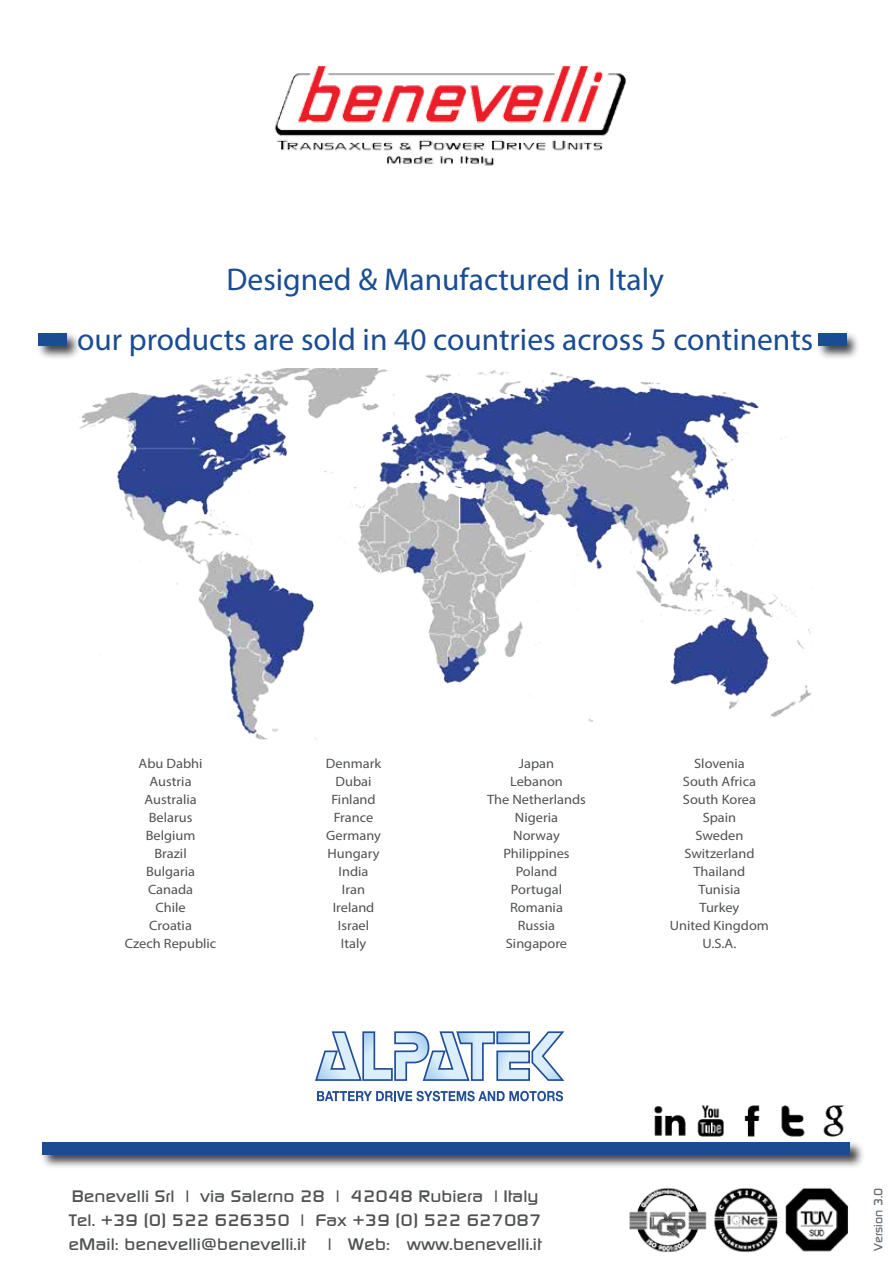
<style>
.page{position:relative;width:893px;height:1263px;background:#fff}
.page>*{position:absolute;margin:0;border:0;box-sizing:border-box;transform-origin:0 0}
.t1{font:31.5px/60px "Myriad Pro";color:#194c92;text-align:center}
.t2{font:16.5px/24px "Modaerne";color:#505252;scale:1.2 1}
.t3{font:13.5px/18px "Myriad Pro";color:#505252;text-align:center;scale:1.06 1}
.t4{font:12px "Modaerne";color:#636c75;scale:1.07 1}
</style>
<div class="page">
<img style="left:629px;top:1188px;width:219px;height:64px">
<img style="left:274px;top:65px;width:353px;height:101px">
<div style="left:36px;top:331px;width:44px;height:29px;background:#000;opacity:.75"></div>
<div style="left:38px;top:333px;width:28px;height:13px;background:#194c92"></div>
<div style="left:40px;top:1140px;width:824px;height:29px;background:#000;opacity:.75"></div>
<div style="left:43px;top:1142px;width:807px;height:13px;background:#194c92"></div>
<div style="left:816px;top:331px;width:44px;height:29px;background:#000;opacity:.75"></div>
<div style="left:818px;top:333px;width:28px;height:13px;background:#194c92"></div>
<img style="left:744px;top:1105px;width:16px;height:32px">
<img style="left:654px;top:1106px;width:32px;height:30px">
<img style="left:781px;top:1105px;width:24px;height:32px">
<img style="left:697px;top:1105px;width:27px;height:32px">
<img style="left:823px;top:1105px;width:22px;height:32px">
<svg style="left:315px;top:1031px;width:250px;height:50px"></svg>
<svg style="left:317px;top:1091px;width:246px;height:10px"></svg>
<img style="left:79px;top:369px;width:732px;height:371px">
<h1 class="t1" style="left:77px;top:249px;width:737px">Designed &amp; Manufactured in Italy<br>our products are sold in 40 countries across 5 continents</h1>
<p class="t3" style="left:125px;top:754px;width:88px">Abu Dabhi<br>Austria<br>Australia<br>Belarus<br>Belgium<br>Brazil<br>Bulgaria<br>Canada<br>Chile<br>Croatia<br>Czech Republic</p>
<p class="t3" style="left:326px;top:754px;width:54px">Denmark<br>Dubai<br>Finland<br>France<br>Germany<br>Hungary<br>India<br>Iran<br>Ireland<br>Israel<br>Italy</p>
<p class="t3" style="left:487px;top:754px;width:95px">Japan<br>Lebanon<br>The Netherlands<br>Nigeria<br>Norway<br>Philippines<br>Poland<br>Portugal<br>Romania<br>Russia<br>Singapore</p>
<p class="t3" style="left:670px;top:754px;width:95px">Slovenia<br>South Africa<br>South Korea<br>Spain<br>Sweden<br>Switzerland<br>Thailand<br>Tunisia<br>Turkey<br>United Kingdom<br>U.S.A.</p>
<p class="t2" style="left:69px;top:1184px;width:396px">Benevelli Srl | via Salerno 28 | 42048 Rubiera | Italy<br>Tel. +39 (0) 522 626350 | Fax +39 (0) 522 627087 eMail: benevelli@benevelli.it</p>
<p class="t2" style="left:328px;top:1232px;width:179px">| Web: www.benevelli.it</p>
<p class="t4" style="left:872px;top:1250px;width:60px;rotate:-90deg">Version 3.0</p>
</div>
